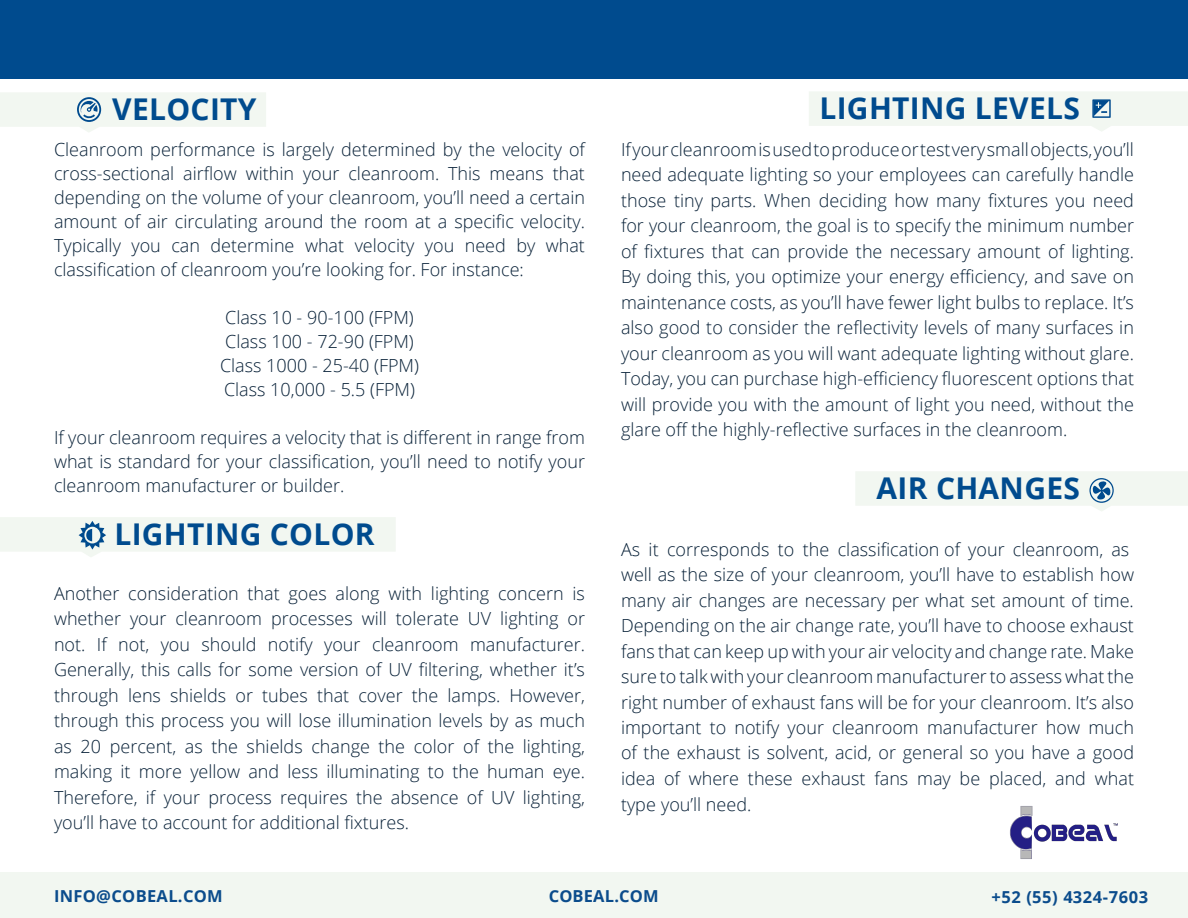
<style>
.page{position:relative;width:1188px;height:918px;background:#fff}
.page>*{position:absolute;margin:0;border:0;box-sizing:border-box;transform-origin:0 0}
.t1{font:700 30px "Open Sans";letter-spacing:.01em;color:#004b8e}
.t2{font:300 18px/25.5px "Open Sans";color:#082138;text-align:justify}
.t3{font:700 16.5px "Open Sans";letter-spacing:.02em;color:#0b4c8c}
.t4{font:700 16.5px "Open Sans";letter-spacing:.04em;color:#0b4c8c}
.s1{font-style:inherit}
</style>
<div class="page">
<svg style="left:0;top:93px;width:266px;height:39px"></svg>
<svg style="left:0;top:517px;width:396px;height:40px"></svg>
<svg style="left:809px;top:92px;width:379px;height:39px"></svg>
<svg style="left:856px;top:471px;width:332px;height:40px"></svg>
<div style="left:0;top:873px;width:1188px;height:45px;background:#f2f7f1"></div>
<div style="left:0;top:0;width:1188px;height:79px;background:#004b8e"></div>
<img style="left:1009px;top:806px;width:109px;height:53px">
<p class="t1" style="left:112px;top:88px;width:146px">VELOCITY</p>
<p class="t2" style="left:54px;top:137px;width:533px;line-height:24px">Cleanroom performance is largely determined by the velocity of cross-sectional airflow within your cleanroom. This means that depending on the volume of your cleanroom, you’ll need a certain amount of air circulating around the room at a specific velocity.<br>Typically you can determine what velocity you need by what classification of cleanroom you’re looking for. For instance:</p>
<p class="t2" style="left:225px;top:304px;width:190px">Class 10 - 90-100 (FPM)</p>
<p class="t2" style="left:225px;top:328px;width:190px">Class 100 - 72-90 (FPM)</p>
<p class="t2" style="left:220px;top:352px;width:200px">Class 1000 - 25-40 (FPM)</p>
<p class="t2" style="left:224px;top:376px;width:193px">Class 10,000 - 5.5 (FPM)</p>
<p class="t2" style="left:54px;top:425px;width:533px;line-height:24px">If your cleanroom requires a velocity that is different in range from what is standard for your classification, you’ll need to notify your cleanroom manufacturer or builder.</p>
<p class="t1" style="left:114px;top:512px;width:262px">LIGHTING COLOR</p>
<p class="t2" style="left:54px;top:580px;width:533px">Another consideration that goes along with lighting concern is whether your cleanroom processes will tolerate UV lighting or not. If not, you should notify your cleanroom manufacturer.<br>Generally, this calls for some version of UV filtering, whether it’s through lens shields or tubes that cover the lamps. However, through this process you will lose illumination levels by as much as 20 percent, as the shields change the color of the lighting, making it more yellow and less illuminating to the human eye.<br>Therefore, if your process requires the absence of UV lighting, you’ll have to account for additional fixtures.</p>
<p class="t1" style="left:820px;top:87px;width:262px">LIGHTING LEVELS</p>
<p class="t2" style="left:621px;top:136px;width:515px">If your cleanroom is used to produce or test very small objects, you’ll need adequate lighting so your employees can carefully handle those tiny parts. When deciding how many fixtures you need for your cleanroom, the goal is to specify the minimum number of fixtures that can provide the necessary amount of lighting.<br>By doing this, you optimize your energy efficiency, and save on maintenance costs, as you’ll have fewer light bulbs to replace. It’s also good to consider the reflectivity levels of many surfaces in your cleanroom as you will want adequate lighting without glare.<br>Today, you can purchase high-efficiency fluorescent options that will provide you with the amount of light you need, without the glare off the highly-reflective surfaces in the cleanroom.</p>
<p class="t1" style="left:877px;top:467px;width:205px">AIR CHANGES</p>
<p class="t2" style="left:621px;top:536px;width:515px;text-align:left">As it corresponds to the classification of your cleanroom, as well as the size of your cleanroom, you’ll have to establish how many air changes are necessary per what set amount of time.<br>Depending on the air change rate, you’ll have to choose exhaust fans that can keep up with your air velocity and change rate. Make sure to talk with your cleanroom manufacturer to assess what the right number of exhaust fans will be for your cleanroom. It’s also important to notify your cleanroom manufacturer how much of the exhaust is solvent, acid, or general so you have a good idea of where these exhaust fans may be placed, and what type you’ll need.</p>
<p class="t3" style="left:54px;top:885px;width:170px"><span class="s1">INFO@</span>COBEAL.COM</p>
<p class="t3" style="left:549px;top:884px;width:112px">COBEAL.COM</p>
<p class="t4" style="left:991px;top:885px;width:158px">+52 (55) 4324-7603</p>
</div>
